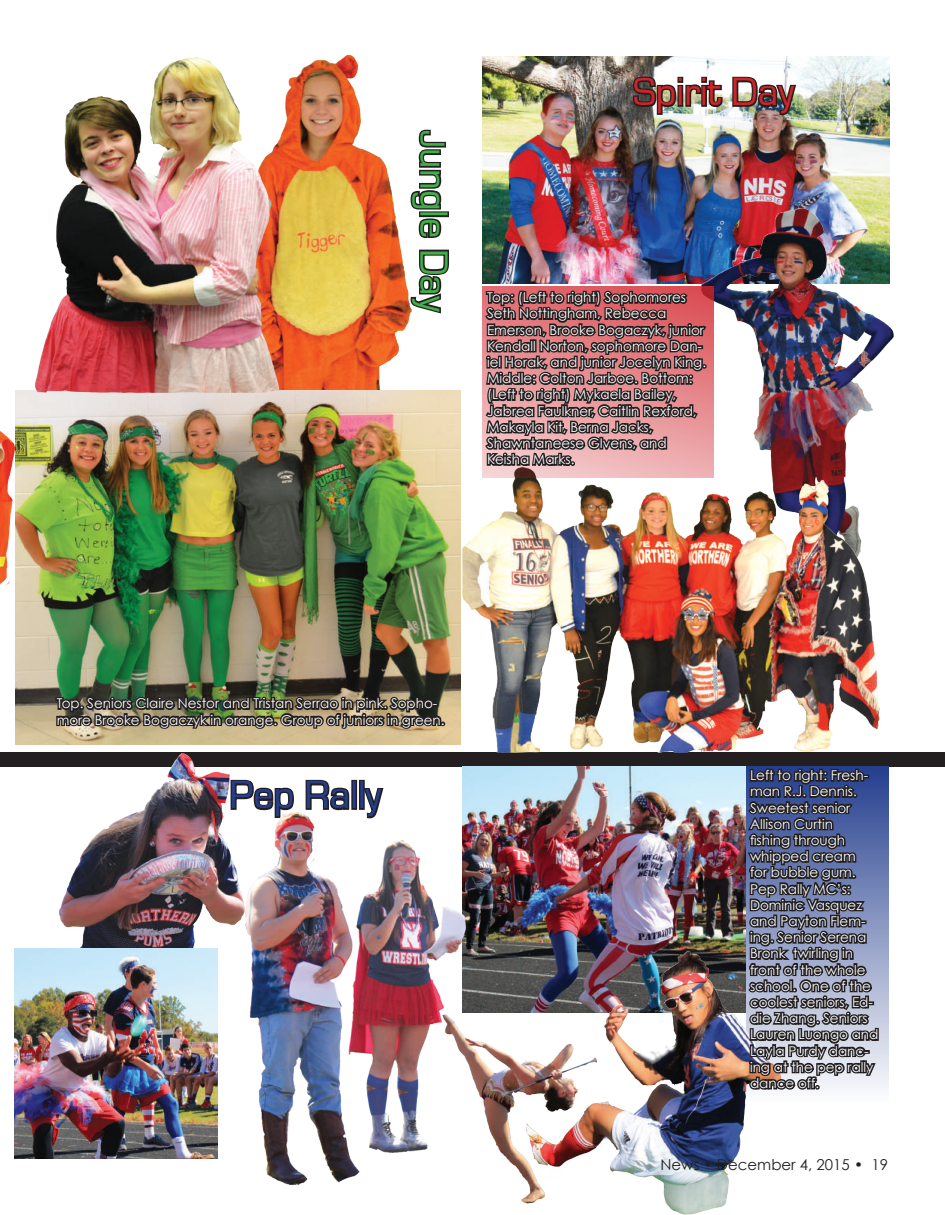
<style>
.page{position:relative;width:945px;height:1215px;background:#fff}
.page>*{position:absolute;margin:0;border:0;box-sizing:border-box;transform-origin:0 0}
.t1{font:40.5px "Eurostile";color:#40ae49}
.t2{font:40.5px "Eurostile";color:#d1232a}
.t3{font:40.5px "Eurostile";color:#253f8e}
.t4{font:15px "Century Gothic";color:#231f20}
.t5{font:13.5px/16.2px "Century Gothic";color:#fff}
.s1{font-size:36px}
</style>
<div class="page">
<img style="left:335px;top:54px;width:181px;height:527px">
<div style="left:0;top:752px;width:945px;height:14px;background:#231f20"></div>
<img style="left:88px;top:390px;width:373px;height:329px">
<img style="left:0;top:392px;width:88px;height:375px">
<img style="left:15px;top:57px;width:320px;height:335px">
<div style="left:419px;top:211px;width:30px;height:6px;border:3px solid #231f20"></div>
<svg style="left:408px;top:128px;width:40px;height:112px"></svg>
<svg style="left:409px;top:248px;width:42px;height:67px"></svg>
<img style="left:483px;top:57px;width:406px;height:227px">
<img style="left:631px;top:75px;width:93px;height:41px">
<img style="left:731px;top:75px;width:67px;height:42px">
<img style="left:662px;top:147px;width:232px;height:297px">
<img style="left:611px;top:766px;width:135px;height:170px">
<img style="left:57px;top:746px;width:128px;height:203px">
<img style="left:54px;top:693px;width:394px;height:53px">
<div style="left:746px;top:766px;width:142px;height:336px;background:linear-gradient(to bottom,#243e8d,#fcfcfd)"></div>
<img style="left:463px;top:444px;width:417px;height:308px">
<svg style="left:483px;top:287px;width:231px;height:191px;background:#e19a9d"></svg>
<svg style="left:483px;top:288px;width:226px;height:182px;background:#89595b"></svg>
<img style="left:14px;top:949px;width:161px;height:209px">
<img style="left:611px;top:936px;width:135px;height:279px">
<img style="left:230px;top:719px;width:381px;height:452px">
<img style="left:428px;top:1014px;width:178px;height:190px">
<svg style="left:746px;top:766px;width:134px;height:336px;background:#5e6378"></svg>
<img style="left:175px;top:754px;width:253px;height:431px">
<h1 class="t1" style="left:456px;top:130px;width:183px;rotate:90deg"><span class="s1">J</span>ungle Day</h1>
<h1 class="t2" style="left:633px;top:70px;width:162px">Spirit Day</h1>
<p class="t5" style="left:487px;top:289px;width:220px">Top: (Left to right) Sophomores<br>Seth Nottingham, Rebecca<br>Emerson, Brooke Bogaczyk, junior<br>Kendall Norton, sophomore Dan&shy;iel Horak, and junior Jocelyn King.<br>Middle: Colton Jarboe. Bottom: (Left to right) Mykaela Bailey,<br>Jabrea Faulkner, Caitlin Rexford,<br>Makayla Kit, Berna Jacks,<br>Shawntaneese GIvens, and<br>Keisha Marks.</p>
<p class="t5" style="left:57px;top:695px;width:389px">Top. Seniors Claire Nestor and Tristan Serrao in pink. Sopho&shy;more Brooke Bogaczyk in orange. Group of juniors in green.</p>
<h1 class="t3" style="left:230px;top:773px;width:153px">Pep Rally</h1>
<p class="t5" style="left:750px;top:767px;width:130px">Left to right: Fresh&shy;man R.J. Dennis.<br>Sweetest senior<br>Allison Curtin<br>fishing through whipped cream<br>for bubble gum.<br>Pep Rally MC’s:<br>Dominic Vasquez and Payton Flem&shy;ing. Senior Serena<br>Bronk twirling in front of the whole school. One of the coolest seniors, Ed&shy;die Zhang. Seniors<br>Lauren Luongo and<br>Layla Purdy danc&shy;ing at the pep rally dance off.</p>
<p class="t4" style="left:660px;top:1155px;width:229px">News • December 4, 2015 • 19</p>
</div>
